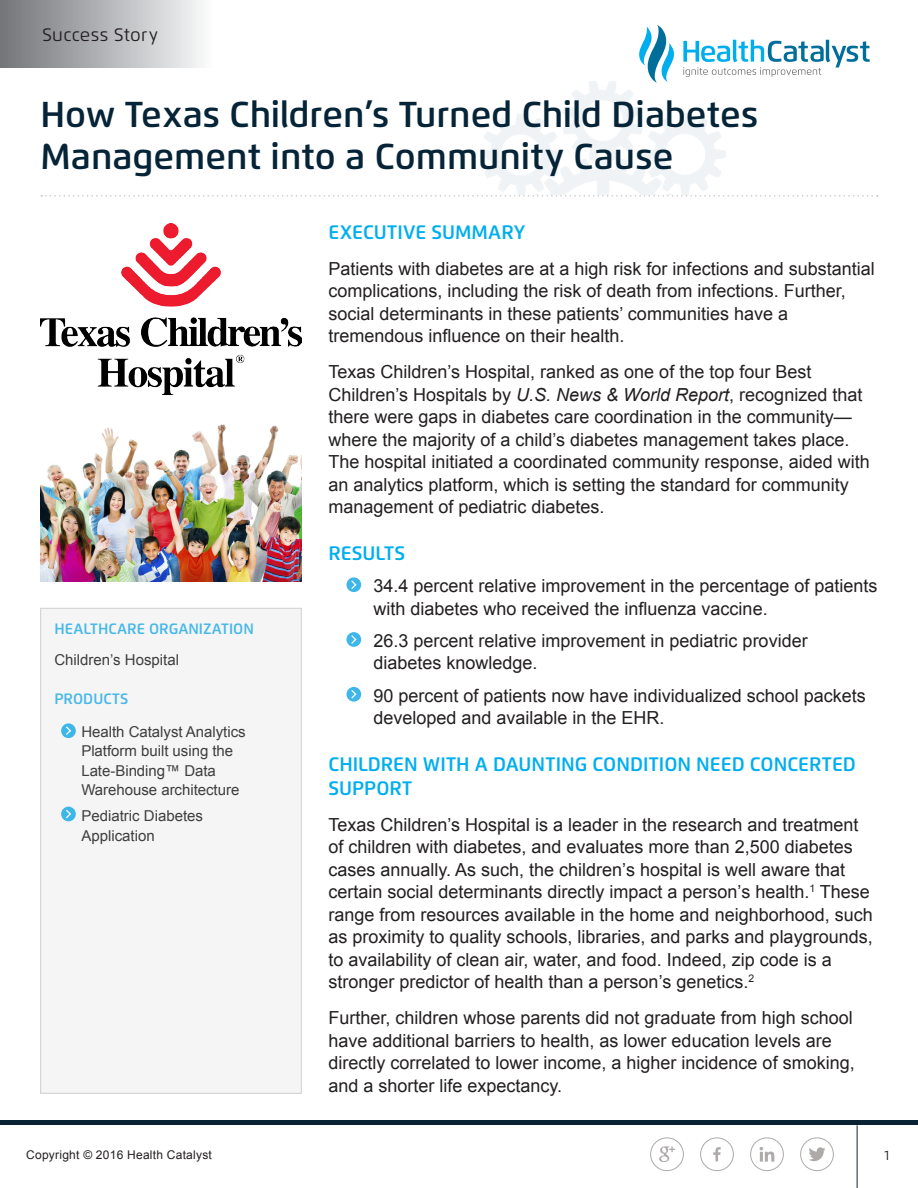
<style>
.page{position:relative;width:918px;height:1188px;background:#fff}
.page>*{position:absolute;margin:0;border:0;box-sizing:border-box;transform-origin:0 0}
.Main_title{font:600 36px/42px "Flexo";color:#062437}
.Section_Title{font:600 19.5px/24px "Flexo";color:#00aeef}
.Body_Copy{font:18px/22.5px "Arial";color:#231f20}
.Bullets__add_graphic{font:18px/22.5px "Arial";color:#231f20}
.t1{font:18px "Flexo";letter-spacing:.02em;color:#231f20}
.Sidebar_bullets{font:15px/19.5px "Arial";color:#3e3e3f}
.Sidebar_header{font:600 15px "Flexo";color:#48b8e9}
.Sidebar_body_copy{font:15px "Arial";color:#3e3e3f}
.t2{font:13.5px "Flexo";color:#231f20}
.t3{font:12px "Arial";letter-spacing:.02em;color:#231f20}
.s1{font-style:italic}
</style>
<div class="page">
<svg style="left:659px;top:1146px;width:16px;height:16px"></svg>
<div style="left:650px;top:1137px;width:34px;height:34px;border:1px solid #aeaaa9;border-radius:50%"></div>
<hr style="left:857px;top:1125px;width:1px;height:63px;background:#062437">
<div style="left:0;top:1120px;width:918px;height:5px;background:#0a2334"></div>
<svg style="left:809px;top:1147px;width:17px;height:14px"></svg>
<div style="left:800px;top:1137px;width:34px;height:34px;border:1px solid #aeaaa9;border-radius:50%"></div>
<svg style="left:713px;top:1147px;width:8px;height:14px"></svg>
<div style="left:700px;top:1137px;width:34px;height:34px;border:1px solid #aeaaa9;border-radius:50%"></div>
<svg style="left:760px;top:1147px;width:14px;height:15px"></svg>
<div style="left:750px;top:1137px;width:34px;height:34px;border:1px solid #aeaaa9;border-radius:50%"></div>
<svg style="left:639px;top:25px;width:35px;height:58px"></svg>
<svg style="left:683px;top:40px;width:187px;height:37px"></svg>
<div style="left:0;top:0;width:214px;height:68px;background:linear-gradient(to right,#717377,#fafbfc)"></div>
<svg style="left:41px;top:195px;width:837px;height:1px"></svg>
<img style="left:41px;top:223px;width:261px;height:171px">
<img style="left:40px;top:424px;width:262px;height:157px">
<div style="left:41px;top:608px;width:260px;height:485px;background:#f4f5f4"></div>
<svg style="left:61px;top:723px;width:15px;height:15px"></svg>
<svg style="left:65px;top:725px;width:7px;height:11px"></svg>
<div style="left:61px;top:807px;width:15px;height:14px;background:#3eb6e9;border-radius:50%"></div>
<svg style="left:66px;top:809px;width:5px;height:10px"></svg>
<div style="left:40px;top:608px;width:262px;height:486px;border:1px solid #cfd0d2"></div>
<svg style="left:346px;top:577px;width:15px;height:15px"></svg>
<svg style="left:350px;top:579px;width:8px;height:11px"></svg>
<svg style="left:346px;top:632px;width:15px;height:15px"></svg>
<svg style="left:350px;top:634px;width:8px;height:11px"></svg>
<svg style="left:346px;top:687px;width:15px;height:15px"></svg>
<svg style="left:350px;top:689px;width:8px;height:11px"></svg>
<p class="t1" style="left:42px;top:24px;width:117px">Success Story</p>
<p class="Main_title" style="left:40px;top:94px;width:719px">How Texas Children’s Turned Child Diabetes<br>Management into a Community Cause</p>
<p class="Sidebar_header" style="left:54px;top:619px;width:201px">HEALTHCARE ORGANIZATION</p>
<p class="Sidebar_body_copy" style="left:54px;top:650px;width:126px">Children’s Hospital</p>
<p class="Sidebar_header" style="left:54px;top:689px;width:76px">PRODUCTS</p>
<p class="Sidebar_bullets" style="left:81px;top:722px;width:166px">Health Catalyst Analytics<br>Platform built using the<br>Late-Binding™ Data<br>Warehouse architecture</p>
<p class="Sidebar_bullets" style="left:81px;top:806px;width:123px">Pediatric Diabetes<br>Application</p>
<p class="Section_Title" style="left:328px;top:220px;width:198px">EXECUTIVE SUMMARY</p>
<p class="Body_Copy" style="left:328px;top:257px;width:548px">Patients with diabetes are at a high risk for infections and substantial complications, including the risk of death from infections. Further, social determinants in these patients’ communities have a tremendous influence on their health.</p>
<p class="Body_Copy" style="left:328px;top:361px;width:543px">Texas Children’s Hospital, ranked as one of the top four Best Children’s Hospitals by <span class="s1">U.S. News &amp; World Report</span>, recognized that there were gaps in diabetes care coordination in the community— where the majority of a child’s diabetes management takes place.<br>The hospital initiated a coordinated community response, aided with an analytics platform, which is setting the standard for community management of pediatric diabetes.</p>
<p class="Section_Title" style="left:328px;top:541px;width:78px">RESULTS</p>
<p class="Bullets__add_graphic" style="left:374px;top:575px;width:505px">34.4 percent relative improvement in the percentage of patients with diabetes who received the influenza vaccine.</p>
<p class="Bullets__add_graphic" style="left:374px;top:629px;width:436px">26.3 percent relative improvement in pediatric provider diabetes knowledge.</p>
<p class="Bullets__add_graphic" style="left:374px;top:684px;width:494px">90 percent of patients now have individualized school packets developed and available in the EHR.</p>
<p class="Section_Title" style="left:328px;top:752px;width:529px">CHILDREN WITH A DAUNTING CONDITION NEED CONCERTED<br>SUPPORT</p>
<p class="Body_Copy" style="left:328px;top:813px;width:546px">Texas Children’s Hospital is a leader in the research and treatment of children with diabetes, and evaluates more than 2,500 diabetes cases annually. As such, the children’s hospital is well aware that certain social determinants directly impact a person’s health.<sup>1</sup> These range from resources available in the home and neighborhood, such as proximity to quality schools, libraries, and parks and playgrounds, to availability of clean air, water, and food. Indeed, zip code is a stronger predictor of health than a person’s genetics.<sup>2</sup></p>
<p class="Body_Copy" style="left:328px;top:1007px;width:528px">Further, children whose parents did not graduate from high school have additional barriers to health, as lower education levels are directly correlated to lower income, a higher incidence of smoking, and a shorter life expectancy.</p>
<p class="t3" style="left:26px;top:1147px;width:187px">Copyright © 2016 Health Catalyst</p>
<p class="t2" style="left:884px;top:1147px;width:6px">1</p>
</div>
